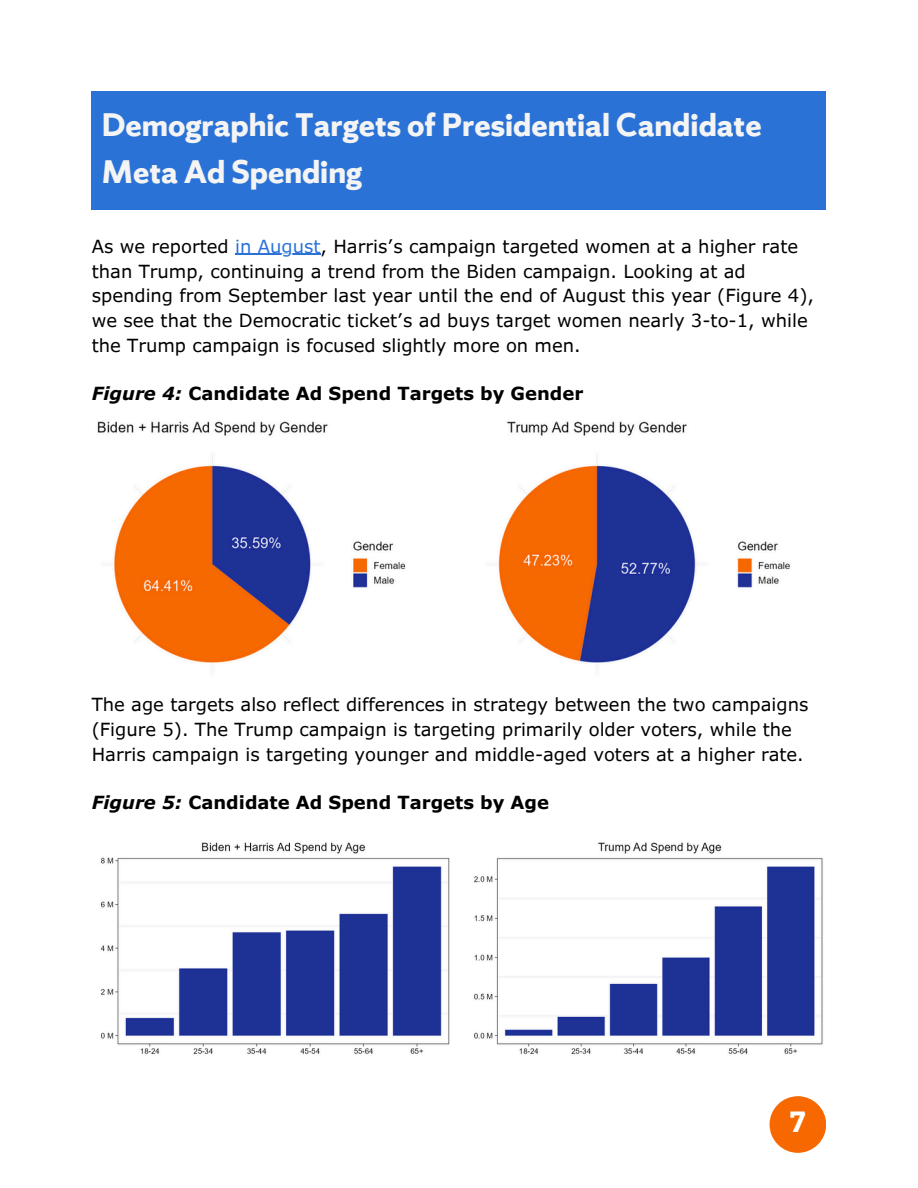
<style>
.page{position:relative;width:918px;height:1188px;background:#fff}
.page>*{position:absolute;margin:0;border:0;box-sizing:border-box;transform-origin:0 0}
.t1{font:700 34.5px/47.2px "Sherman Sans";color:#f4f4f4}
.t2{font:700 31.5px "Sherman Sans";color:#fff}
.t3{font:18px/24.8px "Verdana Pro";color:#000}
.t4{font:700 18px "Verdana Pro";color:#000}
.s1{color:#2b72d7}
.s2{font-style:italic}
</style>
<div class="page">
<div style="left:92px;top:92px;width:734px;height:118px;background:#2b72d7"></div>
<div style="left:770px;top:1096px;width:56px;height:57px;background:#f76900;border-radius:50%"></div>
<img style="left:97px;top:421px;width:694px;height:253px">
<img style="left:100px;top:842px;width:723px;height:213px">
<hr style="left:235px;top:254px;width:86px;height:1px;background:#2b72d7">
<p class="t1" style="left:102px;top:103px;width:661px">Demographic Targets of Presidential Candidate<br>Meta Ad Spending</p>
<p class="t3" style="left:92px;top:233px;width:708px">As we reported <span class="s1">in August</span>, Harris’s campaign targeted women at a higher rate</p>
<p class="t3" style="left:92px;top:258px;width:724px">than Trump, continuing a trend from the Biden campaign. Looking at ad spending from September last year until the end of August this year (Figure 4), we see that the Democratic ticket’s ad buys target women nearly 3-to-1, while the Trump campaign is focused slightly more on men.</p>
<h1 class="t4" style="left:92px;top:382px;width:493px"><span class="s2">Figure 4:</span> Candidate Ad Spend Targets by Gender</h1>
<p class="t3" style="left:92px;top:692px;width:718px">The age targets also reflect differences in strategy between the two campaigns (Figure 5). The Trump campaign is targeting primarily older voters, while the<br>Harris campaign is targeting younger and middle-aged voters at a higher rate.</p>
<p class="t4" style="left:92px;top:791px;width:459px"><span class="s2">Figure 5:</span> Candidate Ad Spend Targets by Age</p>
<p class="t2" style="left:789px;top:1105px;width:19px">7</p>
</div>
